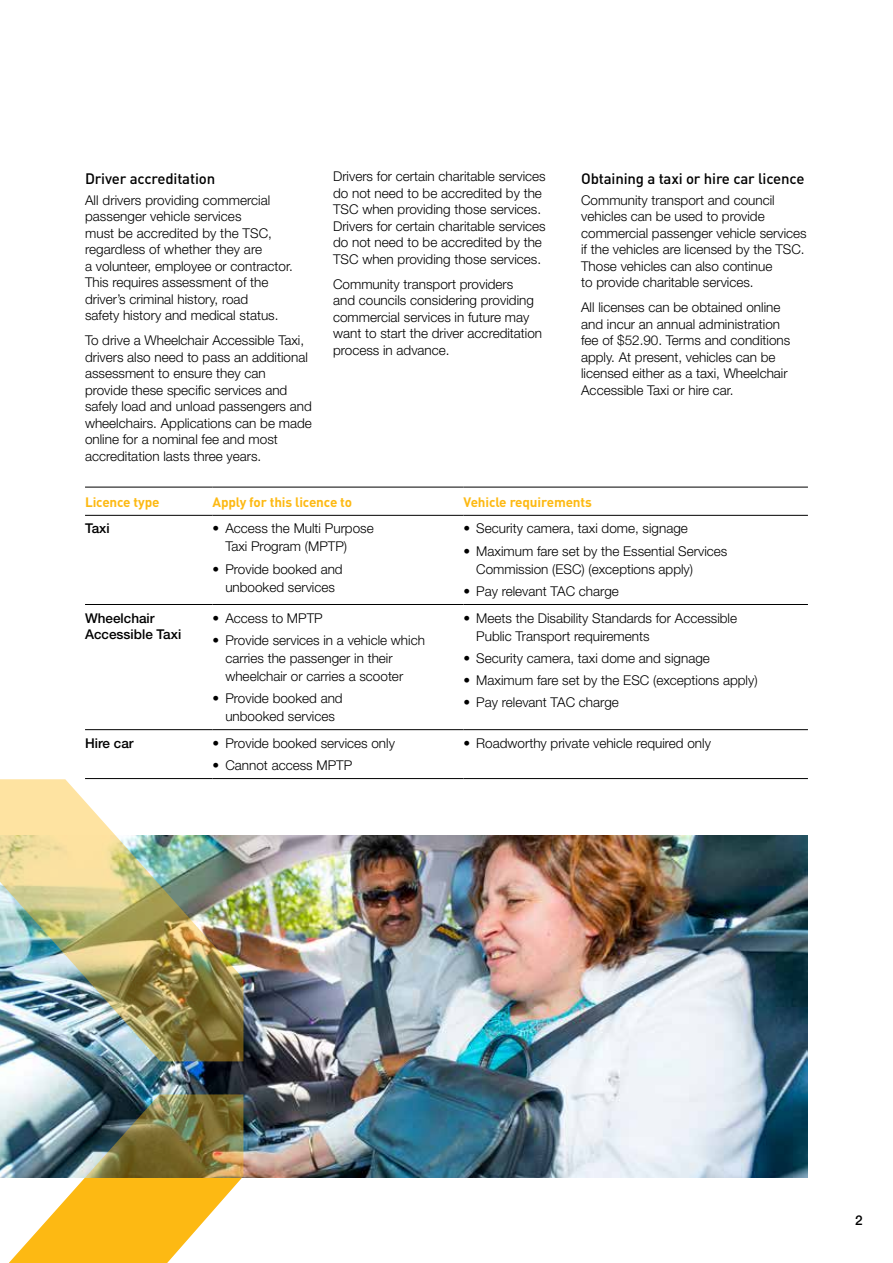
<style>
.page{position:relative;width:893px;height:1263px;background:#fff}
.page>*{position:absolute;margin:0;border:0;box-sizing:border-box;transform-origin:0 0}
.t1{font:500 15px "DIN";letter-spacing:-.01em;color:#000}
.t2{font:300 13.5px/16.5px "Helvetica Neue LT Std";color:#000}
.t3{font:700 13.5px "DIN";letter-spacing:-.01em;color:#fdb913}
.t4{font:500 13.5px/16.5px "Helvetica Neue LT Std";color:#000}
</style>
<div class="page">
<img style="left:243px;top:836px;width:565px;height:342px">
<img style="left:0;top:779px;width:243px;height:484px">
<hr style="left:85px;top:487px;width:128px;height:1px;background:#000">
<hr style="left:213px;top:487px;width:250px;height:1px;background:#000">
<hr style="left:463px;top:487px;width:345px;height:1px;background:#000">
<hr style="left:85px;top:515px;width:128px;height:1px;background:#000">
<hr style="left:213px;top:515px;width:250px;height:1px;background:#000">
<hr style="left:463px;top:515px;width:345px;height:1px;background:#000">
<hr style="left:85px;top:604px;width:128px;height:1px;background:#000">
<hr style="left:213px;top:604px;width:250px;height:1px;background:#000">
<hr style="left:463px;top:604px;width:345px;height:1px;background:#000">
<hr style="left:85px;top:729px;width:128px;height:1px;background:#000">
<hr style="left:213px;top:729px;width:250px;height:1px;background:#000">
<hr style="left:463px;top:729px;width:345px;height:1px;background:#000">
<hr style="left:85px;top:778px;width:128px;height:1px;background:#000">
<hr style="left:213px;top:778px;width:250px;height:1px;background:#000">
<hr style="left:463px;top:778px;width:345px;height:1px;background:#000">
<p class="t1" style="left:85px;top:169px;width:132px">Driver accreditation</p>
<p class="t2" style="left:85px;top:191px;width:209px">All drivers providing commercial passenger vehicle services<br>must be accredited by the TSC, regardless of whether they are<br>a volunteer, employee or contractor.<br>This requires assessment of the driver’s criminal history, road<br>safety history and medical status.</p>
<p class="t2" style="left:85px;top:332px;width:228px">To drive a Wheelchair Accessible Taxi, drivers also need to pass an additional assessment to ensure they can provide these specific services and safely load and unload passengers and wheelchairs. Applications can be made online for a nominal fee and most accreditation lasts three years.</p>
<p class="t2" style="left:333px;top:168px;width:214px">Drivers for certain charitable services do not need to be accredited by the TSC when providing those services.<br>Drivers for certain charitable services do not need to be accredited by the TSC when providing those services.</p>
<p class="t2" style="left:333px;top:275px;width:211px">Community transport providers<br>and councils considering providing commercial services in future may want to start the driver accreditation process in advance.</p>
<p class="t1" style="left:581px;top:169px;width:225px">Obtaining a taxi or hire car licence</p>
<p class="t2" style="left:581px;top:191px;width:227px">Community transport and council vehicles can be used to provide commercial passenger vehicle services if the vehicles are licensed by the TSC.<br>Those vehicles can also continue<br>to provide charitable services.</p>
<p class="t2" style="left:581px;top:299px;width:211px">All licenses can be obtained online and incur an annual administration fee of $52.90. Terms and conditions apply. At present, vehicles can be licensed either as a taxi, Wheelchair Accessible Taxi or hire car.</p>
<p class="t3" style="left:85px;top:493px;width:76px">Licence type</p>
<p class="t3" style="left:213px;top:493px;width:141px">Apply for this licence to</p>
<p class="t3" style="left:463px;top:493px;width:130px">Vehicle requirements</p>
<p class="t4" style="left:85px;top:520px;width:26px">Taxi</p>
<p class="t2" style="left:225px;top:519px;width:150px;line-height:18px;text-indent:-13px">• Access the Multi Purpose<br>Taxi Program (MPTP)</p>
<p class="t2" style="left:213px;top:560px;width:132px;line-height:18px;text-align:center">• Provide booked and unbooked services</p>
<p class="t2" style="left:463px;top:520px;width:226px">• Security camera, taxi dome, signage</p>
<p class="t2" style="left:476px;top:542px;width:253px;line-height:18px;text-indent:-13px">• Maximum fare set by the Essential Services<br>Commission (ESC) (exceptions apply)</p>
<p class="t2" style="left:463px;top:583px;width:157px">• Pay relevant TAC charge</p>
<p class="t4" style="left:85px;top:609px;width:98px">Wheelchair<br>Accessible Taxi</p>
<p class="t2" style="left:213px;top:609px;width:112px">• Access to MPTP</p>
<p class="t2" style="left:225px;top:631px;width:201px;line-height:18px;text-indent:-13px">• Provide services in a vehicle which carries the passenger in their wheelchair or carries a scooter</p>
<p class="t2" style="left:213px;top:689px;width:132px;line-height:18px;text-align:center">• Provide booked and unbooked services</p>
<p class="t4" style="left:85px;top:734px;width:50px">Hire car</p>
<p class="t2" style="left:213px;top:734px;width:184px">• Provide booked services only</p>
<p class="t2" style="left:213px;top:757px;width:141px">• Cannot access MPTP</p>
<p class="t2" style="left:476px;top:608px;width:262px;line-height:18px;text-indent:-13px">• Meets the Disability Standards for Accessible<br>Public Transport requirements</p>
<p class="t2" style="left:463px;top:649px;width:248px">• Security camera, taxi dome and signage</p>
<p class="t2" style="left:463px;top:672px;width:296px">• Maximum fare set by the ESC (exceptions apply)</p>
<p class="t2" style="left:463px;top:694px;width:157px">• Pay relevant TAC charge</p>
<p class="t2" style="left:464px;top:734px;width:249px">• Roadworthy private vehicle required only</p>
<p class="t4" style="left:855px;top:1212px;width:9px">2</p>
</div>
